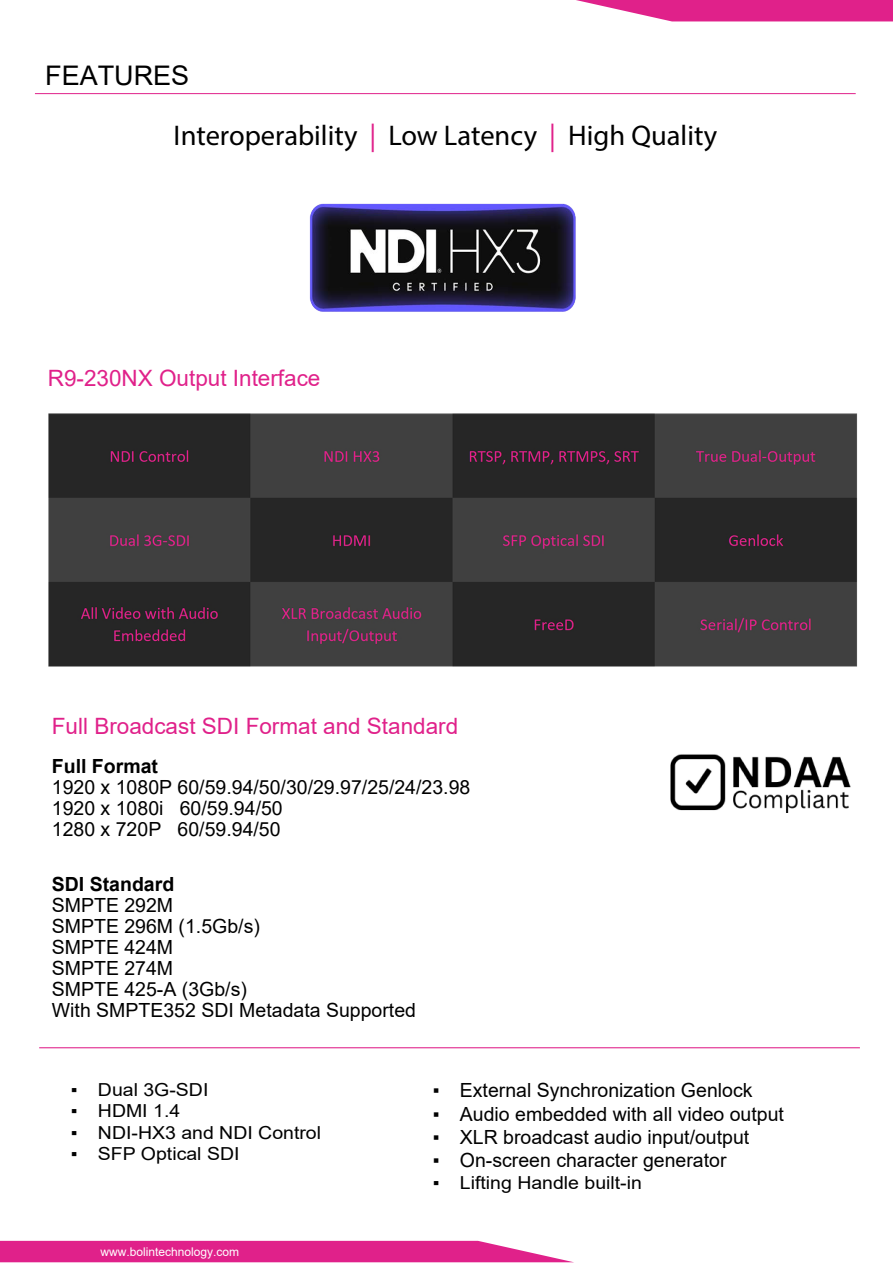
<style>
.page{position:relative;width:893px;height:1263px;background:#fff}
.page>*{position:absolute;margin:0;border:0;box-sizing:border-box;transform-origin:0 0}
.t1{font:28.5px "Myriad Pro";color:#000}
.t2{font:27px "Arial";color:#000}
.t3{font:22.5px "Arial";color:#e0218a}
.t4{font:19.5px/21px "Arial";color:#000}
.t5{font:19.5px "Arial";color:#020202}
.t6{font:700 19.5px "Arial";color:#000}
.t7{font:18px "Arial";color:#020202;scale:1.09 1}
.t8{font:12px "Arial";color:#fff}
.s1{color:#e0218a}
</style>
<div class="page">
<hr style="left:39px;top:1047px;width:821px;height:1px;background:#e0218a">
<svg style="left:0;top:1241px;width:573px;height:21px;background:#e23293"></svg>
<svg style="left:576px;top:0;width:317px;height:21px;background:#e4419b"></svg>
<hr style="left:35px;top:93px;width:821px;height:1px;background:#e0218a">
<img style="left:48px;top:413px;width:810px;height:254px">
<img style="left:309px;top:203px;width:267px;height:109px">
<img style="left:670px;top:754px;width:181px;height:58px">
<h2 class="t2" style="left:45px;top:57px;width:146px">FEATURES</h2>
<h1 class="t1" style="left:174px;top:118px;width:545px">Interoperability <span class="s1">|</span> Low Latency <span class="s1">|</span> High Quality</h1>
<p class="t3" style="left:48px;top:363px;width:274px">R9-230NX Output Interface</p>
<p class="t3" style="left:52px;top:710px;width:408px">Full Broadcast SDI Format and Standard</p>
<p class="t6" style="left:52px;top:752px;width:108px">Full Format</p>
<p class="t4" style="left:52px;top:776px;width:420px">1920 x 1080P 60/59.94/50/30/29.97/25/24/23.98<br>1920 x 1080i 60/59.94/50<br>1280 x 720P 60/59.94/50</p>
<p class="t6" style="left:52px;top:870px;width:124px">SDI Standard</p>
<p class="t4" style="left:52px;top:894px;width:366px">SMPTE 292M<br>SMPTE 296M (1.5Gb/s)<br>SMPTE 424M<br>SMPTE 274M<br>SMPTE 425-A (3Gb/s)<br>With SMPTE352 SDI Metadata Supported</p>
<p class="t7" style="left:71px;top:1077px;width:128px">▪ Dual 3G-SDI</p>
<p class="t7" style="left:71px;top:1098px;width:102px">▪ HDMI 1.4</p>
<p class="t7" style="left:71px;top:1120px;width:231px">▪ NDI-HX3 and NDI Control</p>
<p class="t7" style="left:71px;top:1141px;width:156px">▪ SFP Optical SDI</p>
<p class="t8" style="left:101px;top:1243px;width:140px">www.bolintechnology.com</p>
<p class="t5" style="left:433px;top:1077px;width:321px">▪ External Synchronization Genlock</p>
<p class="t5" style="left:433px;top:1100px;width:353px">▪ Audio embedded with all video output</p>
<p class="t5" style="left:433px;top:1124px;width:318px">▪ XLR broadcast audio input/output</p>
<p class="t5" style="left:433px;top:1147px;width:295px">▪ On-screen character generator</p>
<p class="t7" style="left:433px;top:1170px;width:193px">▪ Lifting Handle built-in</p>
</div>
